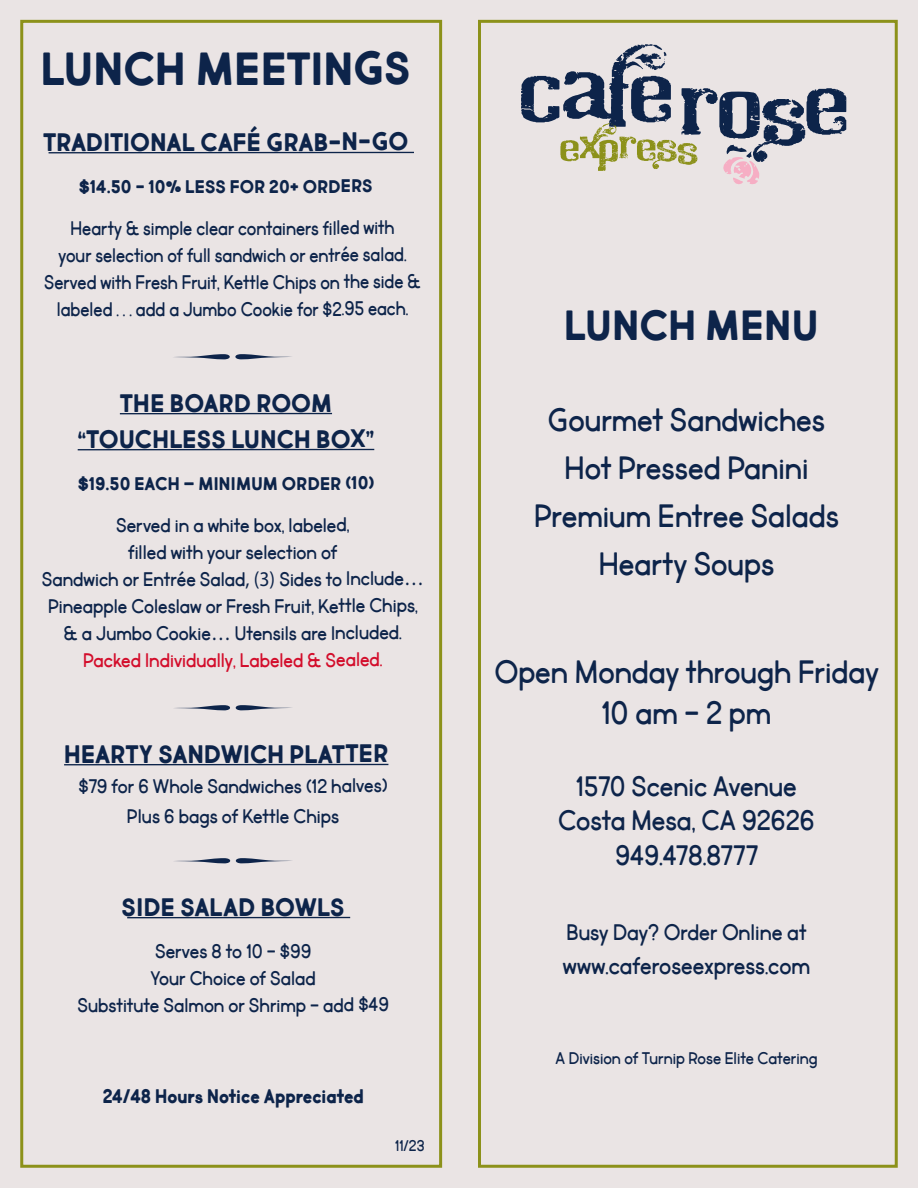
<style>
.page{position:relative;width:918px;height:1188px;background:#eae4e4}
.page>*{position:absolute;margin:0;border:0;box-sizing:border-box;transform-origin:0 0}
.t1{font:700 49.5px "Market Fresh";letter-spacing:.005em;color:#0d244a}
.t2{font:700 45px "Market Fresh";letter-spacing:.01em;color:#0d244a}
.t3{font:34.5px "Market Fresh";color:#0d244a;scale:.94 1}
.t4{font:30px "Market Fresh";color:#0d244a;scale:.94 1}
.Ingredient{font:700 27px "Market Fresh";color:#0d244a}
.t5{font:25.5px "Market Fresh";color:#0d244a;scale:.94 1}
.t6{font:24px "Market Fresh";color:#0d244a;scale:.94 1}
.Ingredient-2{font:21px "Market Fresh";color:#0d244a;scale:.94 1}
.Ingredient-3{font:21px/27px "Market Fresh";color:#0d244a;text-align:center;scale:.9 1}
.Ingredient-4{font:21px "Market Fresh";color:#d30d2b;scale:.94 1}
.Ingredient-5{font:700 21px "Market Fresh";color:#0d244a;scale:.94 1}
.t7{font:700 19.5px "Market Fresh";letter-spacing:.01em;color:#0d244a}
.t8{font:18px "Market Fresh";color:#0d244a;scale:.94 1}
.Ingredient-6{font:16.5px "Market Fresh";color:#0d244a;scale:.94 1}
.s1{font-family:"Myriad Pro"}
</style>
<div class="page">
<svg style="left:521px;top:44px;width:325px;height:140px;background:#bababd"></svg>
<div style="left:478px;top:20px;width:420px;height:1148px;border:3px solid #8c911a"></div>
<div style="left:20px;top:20px;width:422px;height:1148px;border:3px solid #8c911a"></div>
<hr style="left:49px;top:152px;width:365px;height:1px;background:#0d244a">
<hr style="left:120px;top:413px;width:212px;height:1px;background:#0d244a">
<hr style="left:78px;top:449px;width:296px;height:1px;background:#0d244a">
<hr style="left:64px;top:764px;width:324px;height:1px;background:#0d244a">
<hr style="left:127px;top:917px;width:223px;height:1px;background:#0d244a">
<svg style="left:172px;top:354px;width:121px;height:5px"></svg>
<svg style="left:173px;top:705px;width:120px;height:5px"></svg>
<svg style="left:173px;top:858px;width:120px;height:5px"></svg>
<p class="t1" style="left:41px;top:37px;width:371px">LUNCH MEETINGS</p>
<p class="Ingredient" style="left:43px;top:125px;width:367px">TRADITIONAL CAFÉ GRAB-N-GO</p>
<p class="t7" style="left:79px;top:174px;width:295px">$14.50 - 10% LESS FOR 20+ ORDERS</p>
<p class="Ingredient-3" style="left:71px;top:215px;width:361px">Hearty &amp; simple clear containers filled with</p>
<p class="Ingredient-3" style="left:58px;top:242px;width:388px">your selection of full sandwich or entrée salad.</p>
<p class="Ingredient-3" style="left:44px;top:269px;width:420px">Served with Fresh Fruit, Kettle Chips on the side &amp; labeled . . . add a Jumbo Cookie for $2.95 each.</p>
<p class="Ingredient" style="left:120px;top:386px;width:214px">THE BOARD ROOM</p>
<p class="Ingredient" style="left:78px;top:422px;width:298px">“TOUCHLESS LUNCH BOX”</p>
<p class="t7" style="left:78px;top:471px;width:298px">$19.50 EACH – MINIMUM ORDER (10)</p>
<p class="Ingredient-2" style="left:116px;top:512px;width:250px">Served in a white box, labeled,</p>
<p class="Ingredient-2" style="left:128px;top:539px;width:224px">filled with your selection of</p>
<p class="Ingredient-2" style="left:42px;top:566px;width:408px">Sandwich or Entrée Salad<span class="s1">, (3)</span> Sides to Include<span class="s1">…</span></p>
<p class="Ingredient-2" style="left:48px;top:593px;width:395px">Pineapple Coleslaw or Fresh Fruit, Kettle Chips,</p>
<p class="Ingredient-2" style="left:64px;top:620px;width:361px">&amp; a Jumbo Cookie<span class="s1">…</span> Utensils are Included.</p>
<p class="Ingredient-4" style="left:83px;top:647px;width:320px">Packed Individually, Labeled &amp; Sealed.</p>
<p class="Ingredient" style="left:64px;top:737px;width:326px">HEARTY SANDWICH PLATTER</p>
<p class="Ingredient-2" style="left:78px;top:773px;width:331px">$79 for 6 Whole Sandwiches (12 halves)</p>
<p class="Ingredient-2" style="left:127px;top:803px;width:227px">Plus 6 bags of Kettle Chips</p>
<p class="Ingredient" style="left:122px;top:890px;width:225px">SIDE SALAD BOWLS</p>
<p class="Ingredient-2" style="left:155px;top:938px;width:168px">Serves 8 to 10 - $99</p>
<p class="Ingredient-2" style="left:151px;top:965px;width:177px">Your Choice of Salad</p>
<p class="Ingredient-2" style="left:78px;top:992px;width:333px">Substitute Salmon or Shrimp - add $49</p>
<p class="Ingredient-5" style="left:103px;top:1083px;width:279px">24/48 Hours Notice Appreciated</p>
<p class="Ingredient-6" style="left:395px;top:1135px;width:33px">11/23</p>
<p class="t2" style="left:564px;top:296px;width:256px">LUNCH MENU</p>
<p class="t3" style="left:548px;top:399px;width:296px">Gourmet Sandwiches</p>
<p class="t3" style="left:565px;top:447px;width:261px">Hot Pressed Panini</p>
<p class="t3" style="left:534px;top:495px;width:326px">Premium Entree Salads</p>
<p class="t3" style="left:599px;top:543px;width:188px">Hearty Soups</p>
<p class="t3" style="left:494px;top:651px;width:410px">Open Monday through Friday</p>
<p class="t3" style="left:602px;top:691px;width:182px">10 am - 2 pm</p>
<p class="t4" style="left:576px;top:767px;width:236px">1570 Scenic Avenue</p>
<p class="t4" style="left:558px;top:802px;width:275px">Costa Mesa, CA 92626</p>
<p class="t4" style="left:615px;top:836px;width:154px">949.478.8777</p>
<p class="t6" style="left:567px;top:917px;width:257px">Busy Day? Order Online at</p>
<p class="t5" style="left:563px;top:950px;width:265px">www.caferoseexpress.com</p>
<p class="t8" style="left:556px;top:1047px;width:280px">A Division of Turnip Rose Elite Catering</p>
</div>
